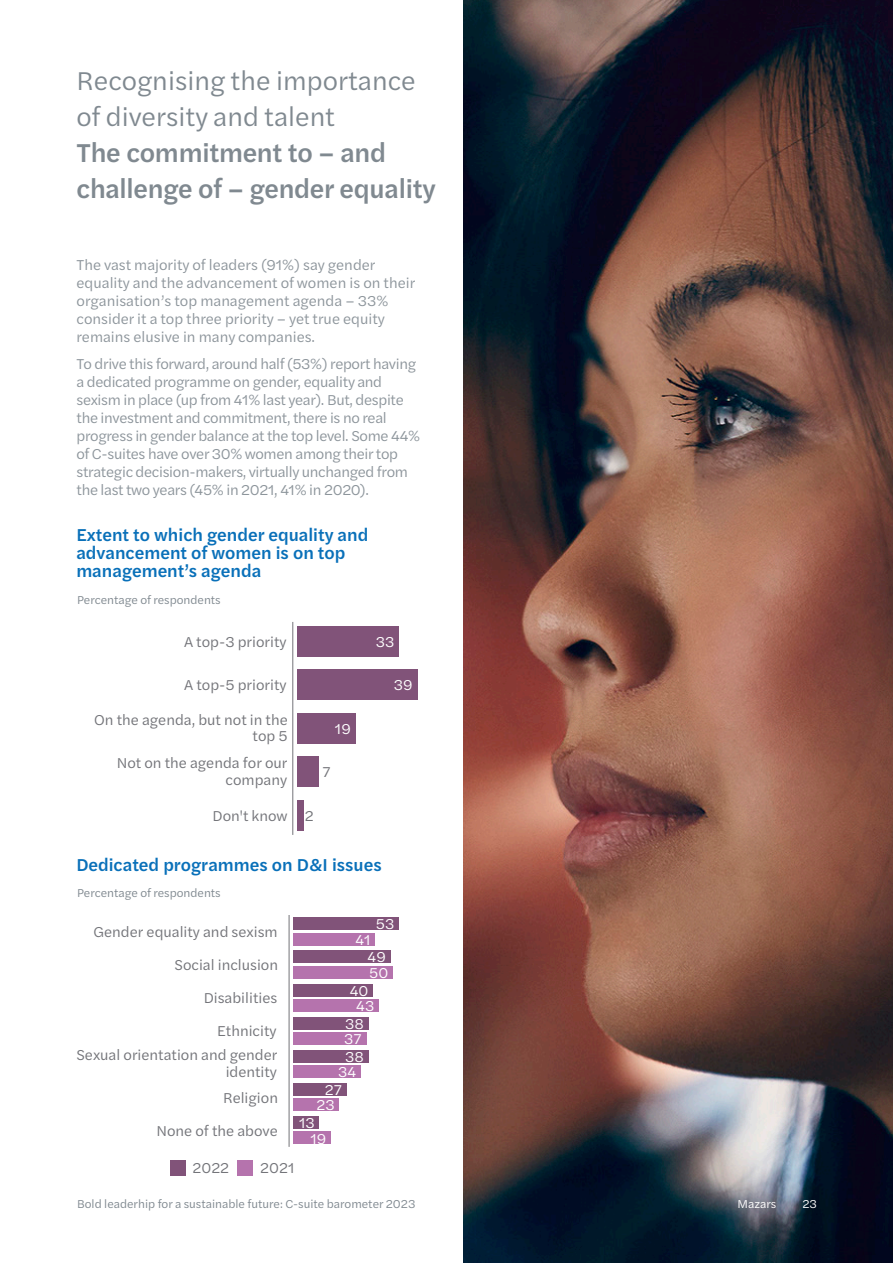
<style>
.page{position:relative;width:893px;height:1263px;background:#fff}
.page>*{position:absolute;margin:0;border:0;box-sizing:border-box;transform-origin:0 0}
.Page_subtitle{font:500 27px/36px "Halyard Text";letter-spacing:-.01em;color:#808990}
.Page_title{font:27px/36px "Halyard Text";color:#808990}
.Heading_1{font:500 18px/18px "Halyard Text";color:#0970b9}
.t1{font:15px/18px "Halyard Text";letter-spacing:-.02em;color:#808990}
.t2{font:15px/16.5px "Halyard Text";color:#737479;text-align:right}
.t3{font:15px/18px "Halyard Text";color:#808990}
.t4{font:15px "Halyard Text";color:#fff}
.Page_footer{font:12px "Halyard Text";color:#808990}
.Footer_text{font:12px "Halyard Text";color:#808990}
.Page_footer-2{font:12px "Halyard Text";color:#fff}
</style>
<div class="page">
<img style="left:463px;top:0;width:430px;height:1263px">
<div style="left:297px;top:626px;width:102px;height:31px;background:#815379"></div>
<div style="left:297px;top:670px;width:120px;height:30px;background:#815379"></div>
<div style="left:297px;top:713px;width:59px;height:31px;background:#815379"></div>
<div style="left:297px;top:757px;width:22px;height:30px;background:#815379"></div>
<div style="left:297px;top:800px;width:6px;height:30px;background:#815379"></div>
<hr style="left:292px;top:622px;width:1px;height:213px;background:#737479">
<svg style="left:292px;top:640px;width:2px;height:175px"></svg>
<div style="left:170px;top:1161px;width:15px;height:15px;background:#815379"></div>
<div style="left:238px;top:1161px;width:15px;height:15px;background:#b573ad"></div>
<div style="left:293px;top:918px;width:106px;height:12px;background:#815379"></div>
<div style="left:293px;top:933px;width:82px;height:13px;background:#b573ad"></div>
<div style="left:293px;top:951px;width:98px;height:12px;background:#815379"></div>
<div style="left:293px;top:966px;width:100px;height:13px;background:#b573ad"></div>
<div style="left:293px;top:984px;width:80px;height:12px;background:#815379"></div>
<div style="left:293px;top:999px;width:86px;height:13px;background:#b573ad"></div>
<div style="left:293px;top:1017px;width:76px;height:12px;background:#815379"></div>
<div style="left:293px;top:1032px;width:74px;height:13px;background:#b573ad"></div>
<div style="left:293px;top:1050px;width:76px;height:12px;background:#815379"></div>
<div style="left:293px;top:1065px;width:68px;height:13px;background:#b573ad"></div>
<div style="left:293px;top:1083px;width:54px;height:12px;background:#815379"></div>
<div style="left:293px;top:1099px;width:46px;height:12px;background:#b573ad"></div>
<div style="left:293px;top:1116px;width:26px;height:12px;background:#815379"></div>
<div style="left:293px;top:1132px;width:38px;height:12px;background:#b573ad"></div>
<hr style="left:289px;top:915px;width:1px;height:232px;background:#737479">
<svg style="left:288px;top:930px;width:2px;height:199px"></svg>
<p class="Page_title" style="left:77px;top:62px;width:341px">Recognising the importance of diversity and talent</p>
<p class="Page_subtitle" style="left:77px;top:133px;width:361px">The commitment to – and challenge of – gender equality</p>
<p class="t3" style="left:77px;top:255px;width:340px">The vast majority of leaders (91%) say gender equality and the advancement of women is on their organisation’s top management agenda – 33% consider it a top three priority – yet true equity remains elusive in many companies.</p>
<p class="t1" style="left:77px;top:354px;width:345px">To drive this forward, around half (53%) report having a dedicated programme on gender, equality and sexism in place (up from 41% last year). But, despite the investment and commitment, there is no real progress in gender balance at the top level. Some 44% of C-suites have over 30% women among their top strategic decision-makers, virtually unchanged from the last two years (45% in 2021, 41% in 2020).</p>
<p class="Heading_1" style="left:76px;top:525px;width:293px">Extent to which gender equality and advancement of women is on top management’s agenda</p>
<p class="Footer_text" style="left:77px;top:591px;width:145px">Percentage of respondents</p>
<p class="t2" style="left:184px;top:633px;width:104px">A top-3 priority</p>
<p class="t2" style="left:184px;top:676px;width:104px">A top-5 priority</p>
<p class="t2" style="left:94px;top:710px;width:195px">On the agenda, but not in the top 5</p>
<p class="t2" style="left:117px;top:754px;width:172px">Not on the agenda for our company</p>
<p class="t2" style="left:213px;top:807px;width:77px">Don't know</p>
<p class="t4" style="left:376px;top:631px;width:20px">33</p>
<p class="t4" style="left:394px;top:674px;width:20px">39</p>
<p class="t4" style="left:335px;top:718px;width:17px">19</p>
<p class="t2" style="left:322px;top:763px;width:9px">7</p>
<p class="t2" style="left:305px;top:807px;width:10px">2</p>
<p class="Heading_1" style="left:76px;top:855px;width:307px">Dedicated programmes on D&amp;I issues</p>
<p class="Footer_text" style="left:77px;top:885px;width:145px">Percentage of respondents</p>
<p class="t2" style="left:94px;top:923px;width:186px">Gender equality and sexism</p>
<p class="t2" style="left:175px;top:956px;width:105px">Social inclusion</p>
<p class="t2" style="left:204px;top:989px;width:75px">Disabilities</p>
<p class="t2" style="left:76px;top:1019px;width:202px;line-height:23.9px">Ethnicity<br>Sexual orientation and gender</p>
<p class="t2" style="left:223px;top:1058px;width:56px;line-height:25.8px;text-align:left">identity<br>Religion</p>
<p class="t2" style="left:156px;top:1121px;width:123px">None of the above</p>
<p class="t4" style="left:376px;top:913px;width:20px">53</p>
<p class="t4" style="left:368px;top:946px;width:20px">49</p>
<p class="t4" style="left:355px;top:929px;width:17px">41</p>
<p class="t4" style="left:369px;top:962px;width:21px">50</p>
<p class="t4" style="left:356px;top:995px;width:20px">43</p>
<p class="t4" style="left:344px;top:1028px;width:19px">37</p>
<p class="t4" style="left:338px;top:1061px;width:20px">34</p>
<p class="t4" style="left:350px;top:980px;width:20px">40</p>
<p class="t4" style="left:345px;top:1013px;width:20px">38</p>
<p class="t4" style="left:345px;top:1046px;width:20px">38</p>
<p class="t4" style="left:325px;top:1079px;width:18px">27</p>
<p class="t4" style="left:317px;top:1094px;width:20px">23</p>
<p class="t4" style="left:310px;top:1127px;width:17px">19</p>
<p class="t4" style="left:299px;top:1112px;width:17px">13</p>
<p class="t2" style="left:193px;top:1159px;width:38px">2022</p>
<p class="t2" style="left:260px;top:1159px;width:36px">2021</p>
<p class="Page_footer" style="left:77px;top:1195px;width:340px">Bold leaderhip for a sustainable future: C-suite barometer 2023</p>
<p class="Page_footer-2" style="left:738px;top:1195px;width:40px">Mazars</p>
<p class="Page_footer-2" style="left:802px;top:1195px;width:16px">23</p>
</div>
